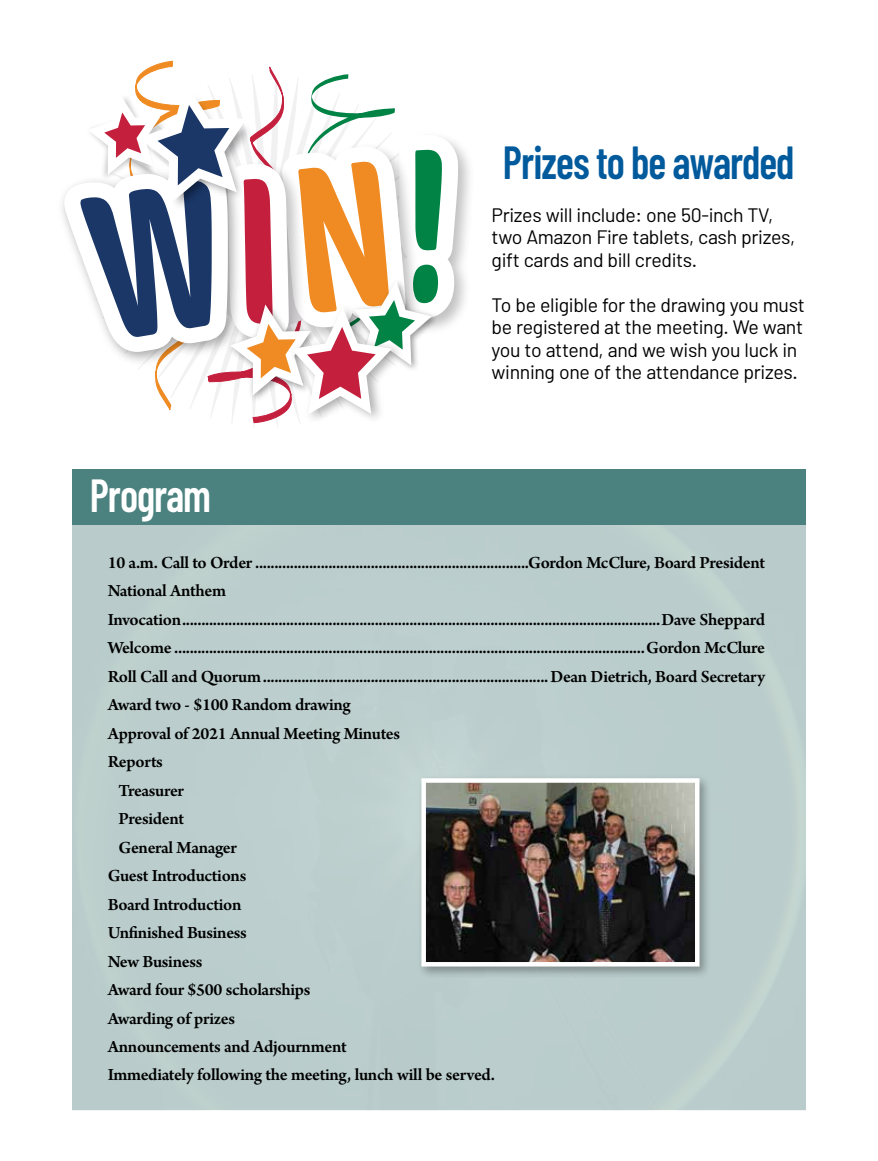
<style>
.page{position:relative;width:878px;height:1161px;background:#fff}
.page>*{position:absolute;margin:0;border:0;box-sizing:border-box;transform-origin:0 0}
.t1{font:600 46.5px "Barlow Condensed";letter-spacing:-.025em;color:#005a9c;scale:.9 1}
.t2{font:600 46.5px "Barlow Condensed";letter-spacing:-.025em;color:#fff;scale:.9 1}
.t3{font:19.5px/22.5px "Barlow";letter-spacing:-.02em;color:#000}
.t4{font:600 18px "Arno Pro";letter-spacing:-.02em;color:#000}
</style>
<div class="page">
<div style="left:72px;top:469px;width:733px;height:56px;background:#4b817e"></div>
<div style="left:417px;top:774px;width:294px;height:205px;background:#000;opacity:.32"></div>
<img style="left:419px;top:776px;width:282px;height:193px">
<svg style="left:63px;top:61px;width:395px;height:366px"></svg>
<h1 class="t1" style="left:503px;top:133px;width:325px">Prizes to be awarded</h1>
<p class="t3" style="left:491px;top:203px;width:305px">Prizes will include: one 50-inch TV, two Amazon Fire tablets, cash prizes, gift cards and bill credits.</p>
<p class="t3" style="left:491px;top:293px;width:315px">To be eligible for the drawing you must be registered at the meeting. We want you to attend, and we wish you luck in winning one of the attendance prizes.</p>
<h1 class="t2" style="left:90px;top:466px;width:136px">Program</h1>
<p class="t4" style="left:108px;top:552px;width:659px">10 a.m. Call to Order .......................................................................Gordon McClure, Board President</p>
<p class="t4" style="left:108px;top:580px;width:120px">National Anthem</p>
<p class="t4" style="left:108px;top:609px;width:659px">Invocation............................................................................................................................Dave Sheppard</p>
<p class="t4" style="left:108px;top:637px;width:659px">Welcome ..........................................................................................................................Gordon McClure</p>
<p class="t4" style="left:108px;top:666px;width:659px">Roll Call and Quorum..........................................................................Dean Dietrich, Board Secretary</p>
<p class="t4" style="left:108px;top:694px;width:245px">Award two - $100 Random drawing</p>
<p class="t4" style="left:108px;top:723px;width:294px">Approval of 2021 Annual Meeting Minutes</p>
<p class="t4" style="left:108px;top:751px;width:57px">Reports</p>
<p class="t4" style="left:119px;top:780px;width:67px">Treasurer</p>
<p class="t4" style="left:119px;top:808px;width:67px">President</p>
<p class="t4" style="left:119px;top:837px;width:120px">General Manager</p>
<p class="t4" style="left:108px;top:865px;width:140px">Guest Introductions</p>
<p class="t4" style="left:108px;top:894px;width:135px">Board Introduction</p>
<p class="t4" style="left:108px;top:922px;width:141px">Unfinished Business</p>
<p class="t4" style="left:108px;top:951px;width:96px">New Business</p>
<p class="t4" style="left:108px;top:979px;width:204px">Award four $500 scholarships</p>
<p class="t4" style="left:108px;top:1008px;width:129px">Awarding of prizes</p>
<p class="t4" style="left:108px;top:1036px;width:240px">Announcements and Adjournment</p>
<p class="t4" style="left:108px;top:1065px;width:388px">Immediately following the meeting, lunch will be served.</p>
</div>
